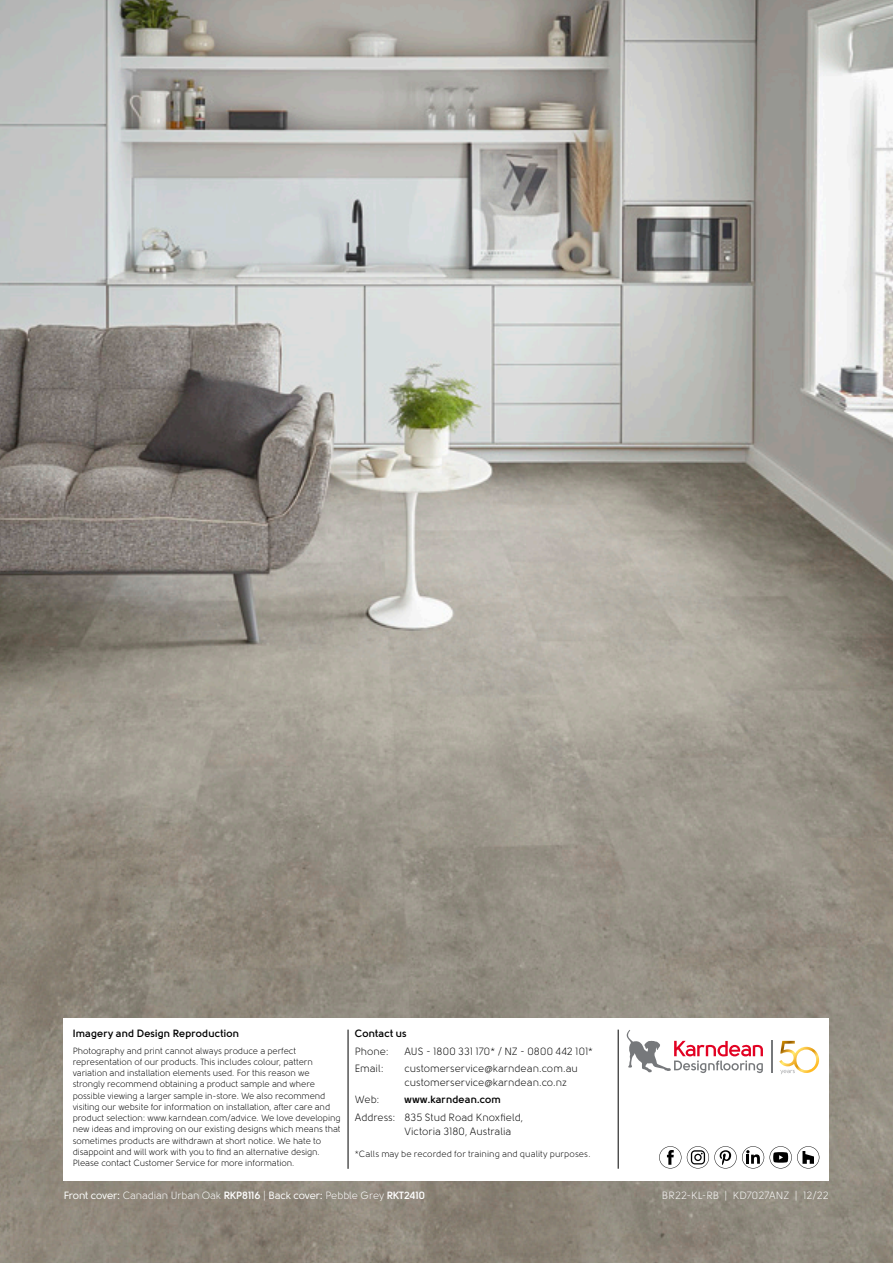
<style>
.page{position:relative;width:893px;height:1263px;background:#fff}
.page>*{position:absolute;margin:0;border:0;box-sizing:border-box;transform-origin:0 0}
.t1{font:10.5px/14.1px "Solomon";letter-spacing:.005em;color:#000}
.t2{font:10.5px "Solomon";letter-spacing:-.01em;color:#fff}
.t3{font:700 10.5px "Solomon";letter-spacing:.005em;color:#000}
.t4{font:10.5px "Solomon";letter-spacing:.015em;color:#fff}
.t5{font:9px/11.2px "Solomon";letter-spacing:-.01em;color:#000}
.s1{font-style:inherit}
.s2{font-weight:700}
</style>
<div class="page">
<img style="left:0;top:0;width:893px;height:1263px">
<div style="left:64px;top:1018px;width:765px;height:163px;background:#fff"></div>
<hr style="left:348px;top:1029px;width:1px;height:140px;background:#000">
<hr style="left:618px;top:1029px;width:1px;height:140px;background:#000">
<svg style="left:659px;top:1146px;width:22px;height:22px"></svg>
<svg style="left:687px;top:1146px;width:132px;height:22px"></svg>
<svg style="left:627px;top:1030px;width:136px;height:43px"></svg>
<hr style="left:771px;top:1041px;width:2px;height:32px;background:#76787b">
<svg style="left:779px;top:1041px;width:40px;height:33px"></svg>
<p class="t3" style="left:355px;top:1028px;width:53px">Contact us</p>
<p class="t1" style="left:355px;top:1044px;width:36px">Phone:</p>
<p class="t1" style="left:404px;top:1044px;width:190px">AUS - 1800 331 170* / NZ - 0800 442 101*</p>
<p class="t1" style="left:355px;top:1061px;width:30px">Email:</p>
<p class="t1" style="left:404px;top:1061px;width:175px">customerservice@karndean.com.au customerservice@karndean.co.nz</p>
<p class="t1" style="left:355px;top:1093px;width:26px">Web:</p>
<p class="t3" style="left:404px;top:1093px;width:98px">www.karndean.com</p>
<p class="t1" style="left:404px;top:1110px;width:120px;text-indent:-50px">Address: 835 Stud Road Knoxfield,<br>Victoria 3180, Australia</p>
<p class="t5" style="left:355px;top:1148px;width:237px">*Calls may be recorded for training and quality purposes.</p>
<p class="t3" style="left:73px;top:1028px;width:168px">Imagery and Design Reproduction</p>
<p class="t5" style="left:73px;top:1045px;width:269px">Photography and print cannot always produce a perfect representation of our products. This includes colour, pattern variation and installation elements used. For this reason we strongly recommend obtaining a product sample and where possible viewing a larger sample in-store. We also recommend visiting our website for information on installation, after care and product selection: www.karndean.com/advice. We love developing new ideas and improving on our existing designs which means that sometimes products are withdrawn at short notice. We hate to disappoint and will work with you to find an alternative design.<br>Please contact Customer Service for more information.</p>
<p class="t2" style="left:64px;top:1189px;width:363px"><span class="s1">Front cover:</span> Canadian Urban Oak <span class="s2">RKP8116</span> | <span class="s1">Back cover:</span> Pebble Grey <span class="s2">RKT2410</span></p>
<p class="t4" style="left:662px;top:1190px;width:168px">BR22-KL-RB | KD7027ANZ | 12/22</p>
</div>
